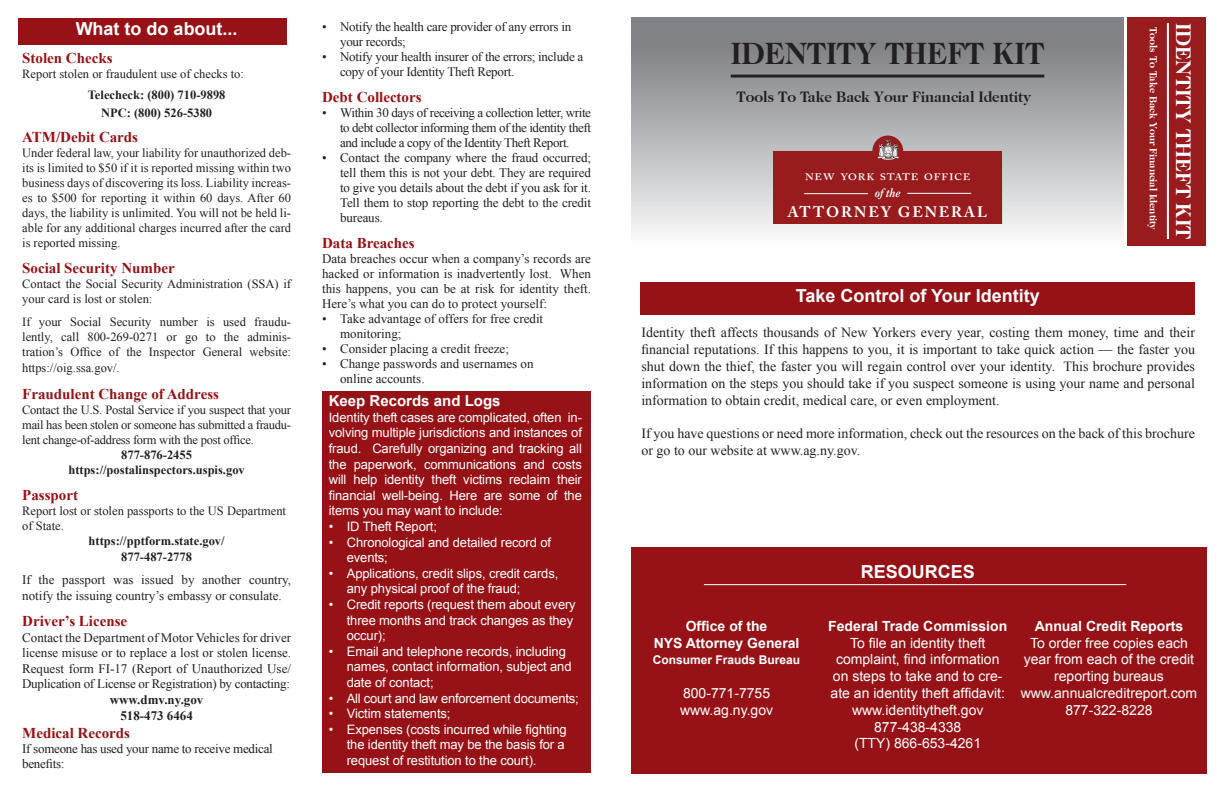
<style>
.page{position:relative;width:1224px;height:792px;background:#fff}
.page>*{position:absolute;margin:0;border:0;box-sizing:border-box;transform-origin:0 0}
.t1{font:700 29.4px "Caslon 335";color:#231f20}
.t2{font:700 20.3px "Caslon 335";color:#fff}
.t3{font:700 18px "Arial";color:#fff}
.t4{font:700 15.1px "Adobe Caslon Pro";letter-spacing:.13em;color:#fff}
.t5{font:700 15px "Times New Roman";color:#971216}
.t6{font:700 15px "Arial";color:#fff}
.t7{font:700 14.5px "Caslon 335";color:#231f20}
.t8{font:14px/16.8px "Times New Roman";color:#231f20;text-align:justify}
.t9{font:14px/16.8px "Arial";color:#fff;text-align:center}
.t10{font:700 14px/16.8px "Arial";color:#fff;text-align:center}
.t11{font:13px/15px "Times New Roman";letter-spacing:-.01em;color:#231f20}
.t12{font:13px/15.6px "Arial";letter-spacing:-.01em;color:#fff}
.t13{font:700 13px "Times New Roman";color:#231f20}
.t14{font:12.5px/15px "Times New Roman";color:#231f20;text-align:justify}
.t15{font:700 12.5px "Times New Roman";color:#231f20}
.t16{font:700 12px "Arial";color:#fff}
.t17{font:italic 700 11.9px "Caslon";color:#fff}
.t18{font:700 10px "Caslon 335";color:#fff}
.t19{font:700 9.4px "Caslon SSK Semi";letter-spacing:.13em;color:#fff;scale:1.12 1}
</style>
<div class="page">
<div style="left:18px;top:18px;width:269px;height:26px;background:#971216"></div>
<div style="left:641px;top:282px;width:554px;height:32px;background:#971216"></div>
<div style="left:631px;top:547px;width:576px;height:227px;background:#971216"></div>
<div style="left:1127px;top:17px;width:79px;height:229px;background:#981b1e"></div>
<div style="left:631px;top:17px;width:492px;height:229px;background:linear-gradient(to bottom,#717377,#f9fafb)"></div>
<hr style="left:1167px;top:23px;width:2px;height:216px;background:#fff">
<hr style="left:731px;top:75px;width:313px;height:3px;background:#231f20">
<div style="left:864px;top:132px;width:46px;height:38px;background:#bcbdbf;border-radius:50%"></div>
<div style="left:773px;top:148px;width:229px;height:76px;background:#bcbdbf"></div>
<div style="left:773px;top:151px;width:229px;height:73px;background:#981b1e"></div>
<hr style="left:804px;top:193px;width:64px;height:1px;background:#fff">
<hr style="left:907px;top:193px;width:64px;height:1px;background:#fff">
<div style="left:872px;top:136px;width:31px;height:30px;background:#981b1e;border-radius:50%"></div>
<svg style="left:877px;top:139px;width:22px;height:21px"></svg>
<hr style="left:704px;top:584px;width:422px;height:1px;background:#fff">
<div style="left:322px;top:391px;width:269px;height:382px;background:#971216"></div>
<p class="t3" style="left:76px;top:17px;width:163px">What to do about...</p>
<p class="t5" style="left:22px;top:48px;width:92px">Stolen Checks</p>
<p class="t14" style="left:22px;top:66px;width:223px">Report stolen or fraudulent use of checks to:</p>
<p class="t15" style="left:88px;top:86px;width:139px">Telecheck: (800) 710-9898</p>
<p class="t15" style="left:101px;top:104px;width:113px">NPC: (800) 526-5380</p>
<p class="t5" style="left:22px;top:127px;width:117px">ATM/Debit Cards</p>
<p class="t14" style="left:22px;top:145px;width:270px">Under federal law, your liability for unauthorized deb&shy;its is limited to $50 if it is reported missing within two business days of discovering its loss. Liability increas&shy;es to $500 for reporting it within 60 days. After 60 days, the liability is unlimited. You will not be held li&shy;able for any additional charges incurred after the card is reported missing.</p>
<p class="t5" style="left:22px;top:258px;width:154px">Social Security Number</p>
<p class="t14" style="left:22px;top:276px;width:270px">Contact the Social Security Administration (SSA) if your card is lost or stolen:</p>
<p class="t14" style="left:22px;top:314px;width:270px">If your Social Security number is used fraudu&shy;lently, call 800-269-0271 or go to the adminis&shy;tration’s Office of the Inspector General website: https://oig.ssa.gov/.</p>
<p class="t5" style="left:22px;top:384px;width:198px">Fraudulent Change of Address</p>
<p class="t14" style="left:22px;top:402px;width:270px">Contact the U.S. Postal Service if you suspect that your mail has been stolen or someone has submitted a fraudu&shy;lent change-of-address form with the post office.</p>
<p class="t15" style="left:121px;top:446px;width:72px">877-876-2455</p>
<p class="t15" style="left:68px;top:461px;width:178px">https://postalinspectors.uspis.gov</p>
<p class="t5" style="left:22px;top:485px;width:57px">Passport</p>
<p class="t14" style="left:22px;top:503px;width:265px">Report lost or stolen passports to the US Department of State.</p>
<p class="t15" style="left:89px;top:532px;width:138px">https://pptform.state.gov/</p>
<p class="t15" style="left:121px;top:548px;width:72px">877-487-2778</p>
<p class="t11" style="left:22px;top:572px;width:270px;line-height:15.6px">If the passport was issued by another country, notify the issuing country’s embassy or consulate.</p>
<p class="t5" style="left:22px;top:611px;width:107px">Driver’s License</p>
<p class="t11" style="left:22px;top:629px;width:270px;line-height:15.6px;text-align:justify">Contact the Department of Motor Vehicles for driver license misuse or to replace a lost or stolen license.<br>Request form FI-17 (Report of Unauthorized Use/ Duplication of License or Registration) by contacting:</p>
<p class="t13" style="left:110px;top:691px;width:95px">www.dmv.ny.gov</p>
<p class="t13" style="left:120px;top:706px;width:74px">518-473 6464</p>
<p class="t5" style="left:22px;top:722px;width:109px">Medical Records</p>
<p class="t11" style="left:22px;top:740px;width:252px">If someone has used your name to receive medical benefits:</p>
<p class="t11" style="left:340px;top:19px;width:233px;text-indent:-18px">• Notify the health care provider of any errors in your records;</p>
<p class="t11" style="left:340px;top:49px;width:245px;text-indent:-18px">• Notify your health insurer of the errors; include a copy of your Identity Theft Report.</p>
<p class="t5" style="left:322px;top:86px;width:101px">Debt Collectors</p>
<p class="t11" style="left:340px;top:105px;width:252px;text-align:justify;text-indent:-18px">• Within 30 days of receiving a collection letter, write to debt collector informing them of the identity theft and include a copy of the Identity Theft Report.</p>
<p class="t11" style="left:340px;top:150px;width:252px;text-align:justify;text-indent:-18px">• Contact the company where the fraud occurred; tell them this is not your debt. They are required to give you details about the debt if you ask for it.<br>Tell them to stop reporting the debt to the credit bureaus.</p>
<p class="t5" style="left:322px;top:232px;width:94px">Data Breaches</p>
<p class="t11" style="left:322px;top:251px;width:270px;text-align:justify">Data breaches occur when a company’s records are hacked or information is inadvertently lost. When this happens, you can be at risk for identity theft.<br>Here’s what you can do to protect yourself:</p>
<p class="t11" style="left:340px;top:311px;width:205px;text-indent:-18px">• Take advantage of offers for free credit monitoring;</p>
<p class="t11" style="left:322px;top:341px;width:188px">• Consider placing a credit freeze;</p>
<p class="t11" style="left:340px;top:356px;width:195px;text-indent:-18px">• Change passwords and usernames on online accounts.</p>
<p class="t6" style="left:329px;top:391px;width:173px">Keep Records and Logs</p>
<p class="t12" style="left:329px;top:409px;width:255px;text-align:justify">Identity theft cases are complicated, often in&shy;volving multiple jurisdictions and instances of fraud. Carefully organizing and tracking all the paperwork, communications and costs will help identity theft victims reclaim their financial well-being. Here are some of the items you may want to include:</p>
<p class="t12" style="left:329px;top:519px;width:110px">• ID Theft Report;</p>
<p class="t12" style="left:347px;top:534px;width:206px;text-indent:-18px">• Chronological and detailed record of events;</p>
<p class="t12" style="left:347px;top:565px;width:213px;text-indent:-18px">• Applications, credit slips, credit cards, any physical proof of the fraud;</p>
<p class="t12" style="left:347px;top:597px;width:231px;text-indent:-18px">• Credit reports (request them about every three months and track changes as they occur);</p>
<p class="t12" style="left:347px;top:643px;width:226px;text-indent:-18px">• Email and telephone records, including names, contact information, subject and date of contact;</p>
<p class="t12" style="left:329px;top:690px;width:251px">• All court and law enforcement documents;</p>
<p class="t12" style="left:329px;top:706px;width:123px">• Victim statements;</p>
<p class="t12" style="left:347px;top:721px;width:221px;text-indent:-18px">• Expenses (costs incurred while fighting the identity theft may be the basis for a request of restitution to the court).</p>
<p class="t1" style="left:731px;top:36px;width:315px">IDENTITY THEFT KIT</p>
<p class="t7" style="left:737px;top:88px;width:296px">Tools To Take Back Your Financial Identity</p>
<p class="t19" style="left:805px;top:171px;width:149px">NEW YORK STATE OFFICE</p>
<p class="t4" style="left:788px;top:203px;width:201px">ATTORNEY GENERAL</p>
<p class="t17" style="left:875px;top:185px;width:27px">of the</p>
<p class="t3" style="left:796px;top:284px;width:246px">Take Control of Your Identity</p>
<p class="t18" style="left:1160px;top:27px;width:205px;rotate:90deg">Tools To Take Back Your Financial Identity</p>
<p class="t2" style="left:1196px;top:23px;width:218px;rotate:90deg">IDENTITY THEFT KIT</p>
<p class="t8" style="left:641px;top:324px;width:555px">Identity theft affects thousands of New Yorkers every year, costing them money, time and their financial reputations. If this happens to you, it is important to take quick action — the faster you shut down the thief, the faster you will regain control over your identity. This brochure provides information on the steps you should take if you suspect someone is using your name and personal information to obtain credit, medical care, or even employment.</p>
<p class="t8" style="left:641px;top:425px;width:555px">If you have questions or need more information, check out the resources on the back of this brochure or go to our website at www.ag.ny.gov.</p>
<p class="t10" style="left:654px;top:618px;width:147px">Office of the<br>NYS Attorney General</p>
<p class="t16" style="left:653px;top:652px;width:149px">Consumer Frauds Bureau</p>
<p class="t9" style="left:680px;top:685px;width:95px;text-align:left">800-771-7755 www.ag.ny.gov</p>
<p class="t3" style="left:861px;top:559px;width:116px">RESOURCES</p>
<p class="t10" style="left:828px;top:618px;width:180px">Federal Trade Commission</p>
<p class="t9" style="left:850px;top:635px;width:137px">To file an identity theft</p>
<p class="t9" style="left:831px;top:651px;width:176px">complaint, find information on steps to take and to cre&shy;ate an identity theft affidavit:</p>
<p class="t9" style="left:852px;top:702px;width:133px">www.identitytheft.gov</p>
<p class="t9" style="left:874px;top:719px;width:89px">877-438-4338</p>
<p class="t9" style="left:854px;top:735px;width:128px">(TTY) 866-653-4261</p>
<p class="t10" style="left:1035px;top:618px;width:150px">Annual Credit Reports</p>
<p class="t9" style="left:1030px;top:635px;width:159px">To order free copies each</p>
<p class="t9" style="left:1024px;top:651px;width:172px">year from each of the credit reporting bureaus</p>
<p class="t9" style="left:1021px;top:685px;width:178px">www.annualcreditreport.com</p>
<p class="t9" style="left:1065px;top:702px;width:89px">877-322-8228</p>
</div>
